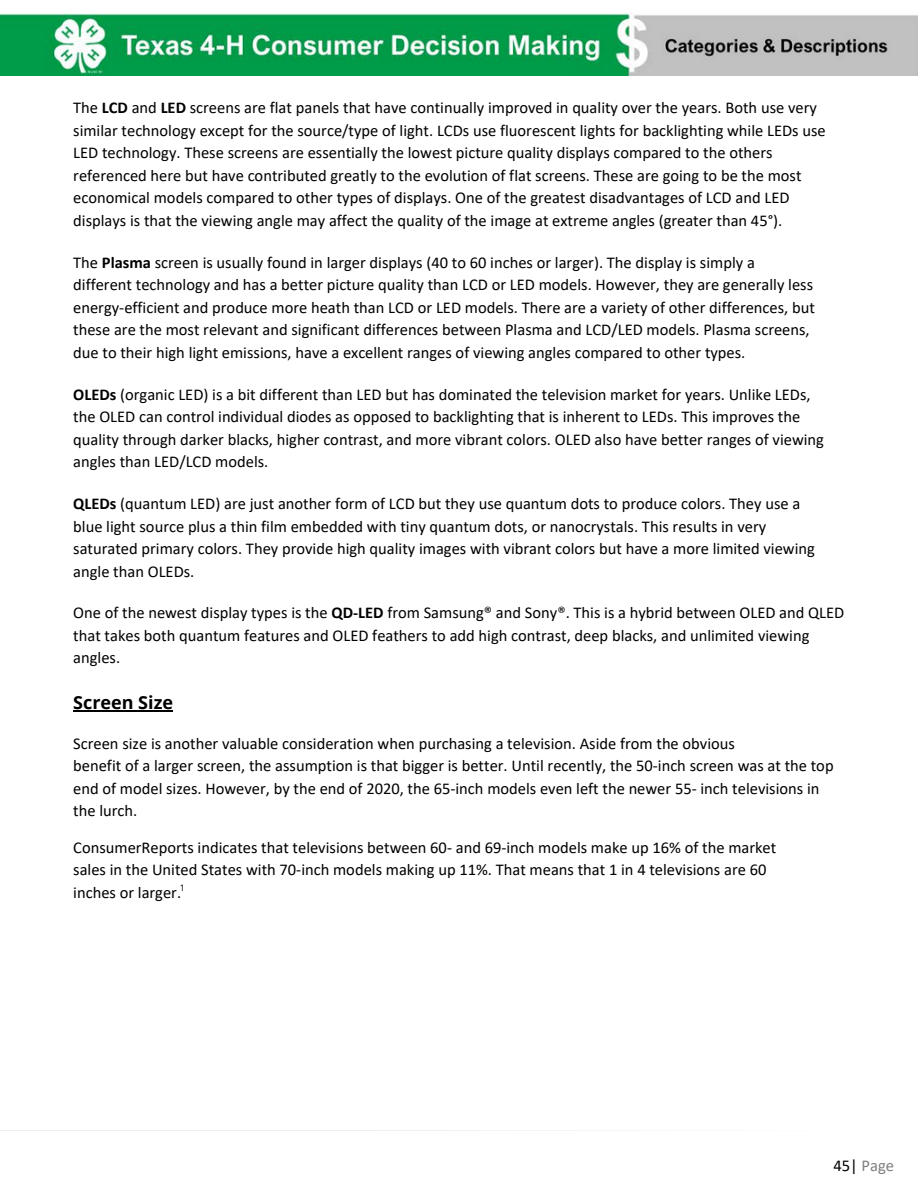
<style>
.page{position:relative;width:918px;height:1188px;background:#fff}
.page>*{position:absolute;margin:0;border:0;box-sizing:border-box;transform-origin:0 0}
.t1{font:700 18px "Open Sans";color:#000}
.t2{font:16.5px/22.5px "Calibri";color:#000}
.t3{font:16.5px "Calibri";color:#808080}
.t4{font:9px "Open Sans";color:#000}
.s1{font-weight:700}
.s2{color:#000}
</style>
<div class="page">
<img style="left:0;top:13px;width:917px;height:62px">
<hr style="left:73px;top:710px;width:100px;height:2px;background:#000">
<p class="t2" style="left:73px;top:98px;width:754px">The <span class="s1">LCD</span> and <span class="s1">LED</span> screens are flat panels that have continually improved in quality over the years. Both use very similar technology except for the source/type of light. LCDs use fluorescent lights for backlighting while LEDs use LED technology. These screens are essentially the lowest picture quality displays compared to the others referenced here but have contributed greatly to the evolution of flat screens. These are going to be the most economical models compared to other types of displays. One of the greatest disadvantages of LCD and LED displays is that the viewing angle may affect the quality of the image at extreme angles (greater than 45°).</p>
<p class="t2" style="left:73px;top:253px;width:683px">The <span class="s1">Plasma</span> screen is usually found in larger displays (40 to 60 inches or larger). The display is simply a</p>
<p class="t2" style="left:73px;top:275px;width:743px">different technology and has a better picture quality than LCD or LED models. However, they are generally less energy-efficient and produce more heath than LCD or LED models. There are a variety of other differences, but these are the most relevant and significant differences between Plasma and LCD/LED models. Plasma screens, due to their high light emissions, have a excellent ranges of viewing angles compared to other types.</p>
<p class="t2" style="left:73px;top:385px;width:752px"><span class="s1">OLEDs</span> (organic LED) is a bit different than LED but has dominated the television market for years. Unlike LEDs, the OLED can control individual diodes as opposed to backlighting that is inherent to LEDs. This improves the quality through darker blacks, higher contrast, and more vibrant colors. OLED also have better ranges of viewing angles than LED/LCD models.</p>
<p class="t2" style="left:73px;top:494px;width:743px"><span class="s1">QLEDs</span> (quantum LED) are just another form of LCD but they use quantum dots to produce colors. They use a blue light source plus a thin film embedded with tiny quantum dots, or nanocrystals. This results in very saturated primary colors. They provide high quality images with vibrant colors but have a more limited viewing angle than OLEDs.</p>
<p class="t2" style="left:73px;top:603px;width:773px">One of the newest display types is the <span class="s1">QD-LED</span> from Samsung® and Sony®. This is a hybrid between OLED and QLED that takes both quantum features and OLED feathers to add high contrast, deep blacks, and unlimited viewing angles.</p>
<p class="t1" style="left:73px;top:690px;width:101px">Screen Size</p>
<p class="t2" style="left:73px;top:733px;width:663px">Screen size is another valuable consideration when purchasing a television. Aside from the obvious</p>
<p class="t2" style="left:73px;top:756px;width:762px">benefit of a larger screen, the assumption is that bigger is better. Until recently, the 50-inch screen was at the top end of model sizes. However, by the end of 2020, the 65-inch models even left the newer 55- inch televisions in the lurch.</p>
<p class="t2" style="left:73px;top:838px;width:705px">ConsumerReports indicates that televisions between 60- and 69-inch models make up 16% of the market</p>
<p class="t2" style="left:73px;top:860px;width:695px">sales in the United States with 70-inch models making up 11%. That means that 1 in 4 televisions are 60</p>
<p class="t2" style="left:73px;top:883px;width:109px">inches or larger.</p>
<p class="t4" style="left:180px;top:881px;width:7px">1</p>
<p class="t3" style="left:833px;top:1158px;width:62px"><span class="s2">45|</span> Page</p>
</div>
